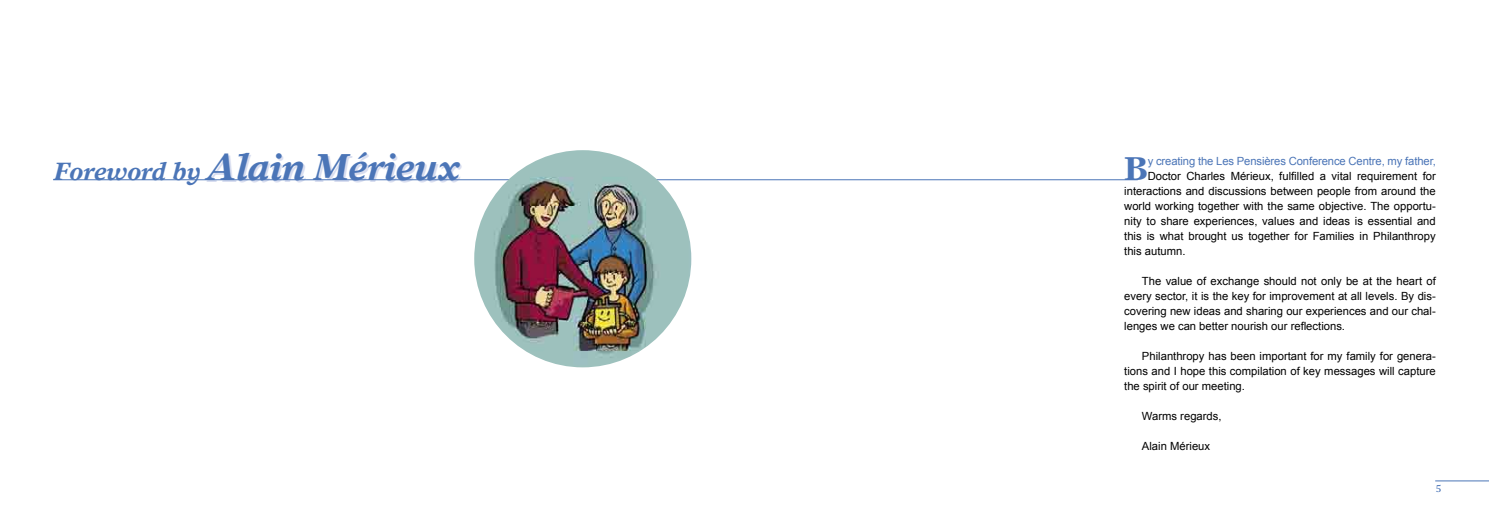
<style>
.page{position:relative;width:1489px;height:525px;background:#fff}
.page>*{position:absolute;margin:0;border:0;box-sizing:border-box;transform-origin:0 0}
.t1{font:italic 700 37.5px "Times Europa";color:#4b75b7}
.Paragraph_Style_1{font:700 33px "Times Europa";color:#4b75b7}
.Paragraph_Style_1-2{font:11.25px/15px "Arial";color:#000;text-align:justify}
.Paragraph_Style_1-3{font:11.25px "Arial";letter-spacing:-.01em;color:#4b75b7}
.t2{font:10px "Times Europa";color:#4b75b7}
.s1{font-size:25px}
</style>
<div class="page">
<hr style="left:53px;top:179px;width:1084px;height:1px;background:#4b75b7">
<img style="left:474px;top:150px;width:217px;height:217px;border-radius:50%">
<hr style="left:1434px;top:480px;width:54px;height:1px;background:#4b75b7">
<p class="t1" style="left:55px;top:144px;width:407px"><span class="s1">Foreword by</span> Alain Mérieux</p>
<p class="Paragraph_Style_1" style="left:1124px;top:149px;width:25px">B</p>
<p class="Paragraph_Style_1-3" style="left:1147px;top:155px;width:289px">y creating the Les Pensières Conference Centre, my father,</p>
<p class="Paragraph_Style_1-2" style="left:1147px;top:169px;width:289px">Doctor Charles Mérieux, fulfilled a vital requirement for</p>
<p class="Paragraph_Style_1-2" style="left:1124px;top:184px;width:313px">interactions and discussions between people from around the</p>
<p class="Paragraph_Style_1-2" style="left:1124px;top:199px;width:313px">world working together with the same objective. The opportu-</p>
<p class="Paragraph_Style_1-2" style="left:1124px;top:214px;width:313px">nity to share experiences, values and ideas is essential and</p>
<p class="Paragraph_Style_1-2" style="left:1124px;top:229px;width:313px">this is what brought us together for Families in Philanthropy</p>
<p class="Paragraph_Style_1-2" style="left:1124px;top:244px;width:63px">this autumn.</p>
<p class="Paragraph_Style_1-2" style="left:1124px;top:274px;width:313px;text-indent:18px">The value of exchange should not only be at the heart of every sector, it is the key for improvement at all levels. By dis&shy;covering new ideas and sharing our experiences and our chal&shy;lenges we can better nourish our reflections.</p>
<p class="Paragraph_Style_1-2" style="left:1124px;top:349px;width:313px;text-indent:18px">Philanthropy has been important for my family for genera&shy;tions and I hope this compilation of key messages will capture the spirit of our meeting.</p>
<p class="Paragraph_Style_1-2" style="left:1141px;top:409px;width:81px">Warms regards,</p>
<p class="Paragraph_Style_1-2" style="left:1141px;top:439px;width:70px">Alain Mérieux</p>
<p class="t2" style="left:1435px;top:482px;width:7px">5</p>
</div>
